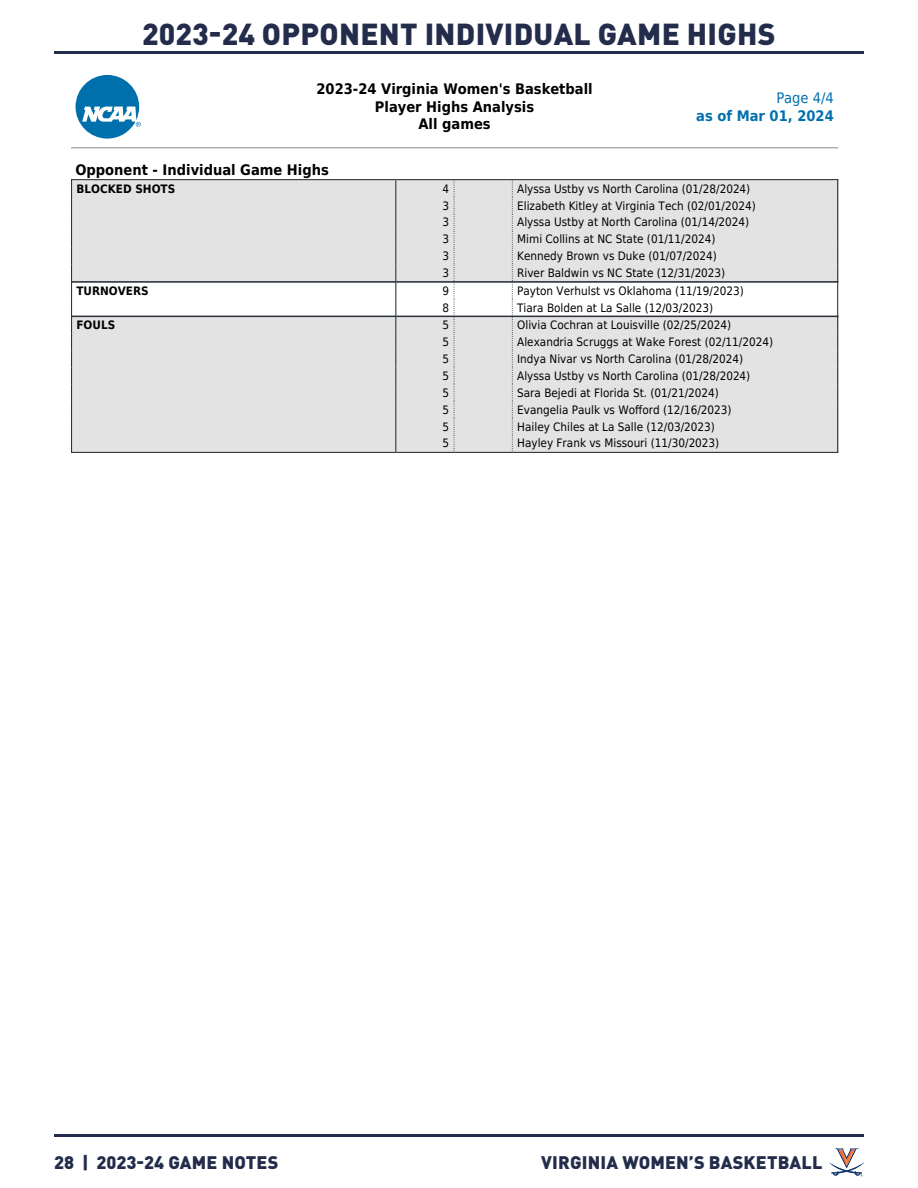
<style>
.page{position:relative;width:918px;height:1188px;background:#fff}
.page>*{position:absolute;margin:0;border:0;box-sizing:border-box;transform-origin:0 0}
.t1{font:900 30px "DIN Pro";letter-spacing:.01em;color:#232d4b}
.t2{font:900 18px "DIN Pro";letter-spacing:.01em;color:#232d4b}
.t3{font:700 14.55px/17.4px "DejaVu Sans Condensed";color:#000;text-align:center}
.t4{font:700 14.55px/17.4px "DejaVu Sans Condensed";color:#0070ac;text-align:right}
.t5{font:11.7px "DejaVu Sans Condensed";color:#000}
.t6{font:700 11.7px "DejaVu Sans Condensed";color:#000}
.s1{font-weight:400}
</style>
<div class="page">
<hr style="left:54px;top:1134px;width:810px;height:3px;background:#232d4b">
<svg style="left:829px;top:1148px;width:35px;height:29px"></svg>
<hr style="left:54px;top:51px;width:810px;height:3px;background:#232d4b">
<svg style="left:76px;top:75px;width:65px;height:64px"></svg>
<hr style="left:71px;top:147px;width:767px;height:1px;background:#888">
<div style="left:71px;top:179px;width:767px;height:104px;background:#e3e3e3"></div>
<div style="left:71px;top:281px;width:767px;height:36px;background:#fff"></div>
<div style="left:71px;top:316px;width:767px;height:137px;background:#e3e3e3"></div>
<hr style="left:72px;top:179px;width:324px;height:1px;background:#2d353c">
<hr style="left:397px;top:179px;width:57px;height:1px;background:#2d353c">
<hr style="left:455px;top:179px;width:57px;height:1px;background:#2d353c">
<hr style="left:513px;top:179px;width:325px;height:1px;background:#2d353c">
<hr style="left:72px;top:282px;width:324px;height:1px;background:#2d353c">
<hr style="left:397px;top:282px;width:57px;height:1px;background:#2d353c">
<hr style="left:455px;top:282px;width:57px;height:1px;background:#2d353c">
<hr style="left:513px;top:282px;width:325px;height:1px;background:#2d353c">
<hr style="left:72px;top:281px;width:324px;height:1px;background:#2d353c">
<hr style="left:397px;top:281px;width:57px;height:1px;background:#2d353c">
<hr style="left:455px;top:281px;width:57px;height:1px;background:#2d353c">
<hr style="left:513px;top:281px;width:325px;height:1px;background:#2d353c">
<hr style="left:72px;top:316px;width:324px;height:1px;background:#2d353c">
<hr style="left:397px;top:316px;width:57px;height:1px;background:#2d353c">
<hr style="left:455px;top:316px;width:57px;height:1px;background:#2d353c">
<hr style="left:513px;top:316px;width:325px;height:1px;background:#2d353c">
<svg style="left:395px;top:181px;width:1px;height:270px"></svg>
<svg style="left:71px;top:180px;width:1px;height:272px"></svg>
<hr style="left:72px;top:452px;width:324px;height:1px;background:#2d353c">
<svg style="left:454px;top:181px;width:1px;height:270px"></svg>
<hr style="left:397px;top:452px;width:57px;height:1px;background:#2d353c">
<svg style="left:512px;top:181px;width:1px;height:270px"></svg>
<hr style="left:455px;top:452px;width:57px;height:1px;background:#2d353c">
<svg style="left:837px;top:180px;width:1px;height:272px"></svg>
<hr style="left:513px;top:452px;width:325px;height:1px;background:#2d353c">
<p class="t1" style="left:142px;top:13px;width:635px">2023-24 OPPONENT INDIVIDUAL GAME HIGHS</p>
<p class="t3" style="left:317px;top:80px;width:278px">2023-24 Virginia Women's Basketball<br>Player Highs Analysis<br>All games</p>
<p class="t4" style="left:696px;top:89px;width:139px"><span class="s1">Page 4/4<br></span>as of Mar 01, 2024</p>
<p class="t3" style="left:75px;top:161px;width:255px">Opponent - Individual Game Highs</p>
<p class="t6" style="left:76px;top:179px;width:100px">BLOCKED SHOTS</p>
<p class="t5" style="left:442px;top:178px;width:8px">4</p>
<p class="t5" style="left:517px;top:178px;width:235px">Alyssa Ustby vs North Carolina (01/28/2024)</p>
<p class="t5" style="left:442px;top:195px;width:8px">3</p>
<p class="t5" style="left:517px;top:195px;width:240px">Elizabeth Kitley at Virginia Tech (02/01/2024)</p>
<p class="t5" style="left:442px;top:212px;width:8px">3</p>
<p class="t5" style="left:517px;top:212px;width:234px">Alyssa Ustby at North Carolina (01/14/2024)</p>
<p class="t5" style="left:442px;top:229px;width:8px">3</p>
<p class="t5" style="left:517px;top:229px;width:200px">Mimi Collins at NC State (01/11/2024)</p>
<p class="t5" style="left:442px;top:246px;width:8px">3</p>
<p class="t5" style="left:517px;top:246px;width:201px">Kennedy Brown vs Duke (01/07/2024)</p>
<p class="t5" style="left:442px;top:263px;width:8px">3</p>
<p class="t5" style="left:517px;top:263px;width:210px">River Baldwin vs NC State (12/31/2023)</p>
<p class="t6" style="left:76px;top:281px;width:74px">TURNOVERS</p>
<p class="t5" style="left:442px;top:280px;width:8px">9</p>
<p class="t5" style="left:517px;top:280px;width:228px">Payton Verhulst vs Oklahoma (11/19/2023)</p>
<p class="t5" style="left:442px;top:297px;width:8px">8</p>
<p class="t5" style="left:517px;top:297px;width:198px">Tiara Bolden at La Salle (12/03/2023)</p>
<p class="t6" style="left:76px;top:315px;width:40px">FOULS</p>
<p class="t5" style="left:442px;top:315px;width:8px">5</p>
<p class="t5" style="left:517px;top:315px;width:216px">Olivia Cochran at Louisville (02/25/2024)</p>
<p class="t5" style="left:442px;top:332px;width:8px">5</p>
<p class="t5" style="left:517px;top:332px;width:258px">Alexandria Scruggs at Wake Forest (02/11/2024)</p>
<p class="t5" style="left:442px;top:349px;width:8px">5</p>
<p class="t5" style="left:517px;top:349px;width:228px">Indya Nivar vs North Carolina (01/28/2024)</p>
<p class="t5" style="left:442px;top:365px;width:8px">5</p>
<p class="t5" style="left:517px;top:365px;width:235px">Alyssa Ustby vs North Carolina (01/28/2024)</p>
<p class="t5" style="left:442px;top:382px;width:8px">5</p>
<p class="t5" style="left:517px;top:382px;width:203px">Sara Bejedi at Florida St. (01/21/2024)</p>
<p class="t5" style="left:442px;top:399px;width:8px">5</p>
<p class="t5" style="left:517px;top:399px;width:216px">Evangelia Paulk vs Wofford (12/16/2023)</p>
<p class="t5" style="left:442px;top:416px;width:8px">5</p>
<p class="t5" style="left:517px;top:416px;width:199px">Hailey Chiles at La Salle (12/03/2023)</p>
<p class="t5" style="left:442px;top:433px;width:8px">5</p>
<p class="t5" style="left:517px;top:433px;width:204px">Hayley Frank vs Missouri (11/30/2023)</p>
<h2 class="t2" style="left:54px;top:1151px;width:226px">28 | 2023-24 GAME NOTES</h2>
<h2 class="t2" style="left:541px;top:1151px;width:283px">VIRGINIA WOMEN’S BASKETBALL</h2>
</div>
